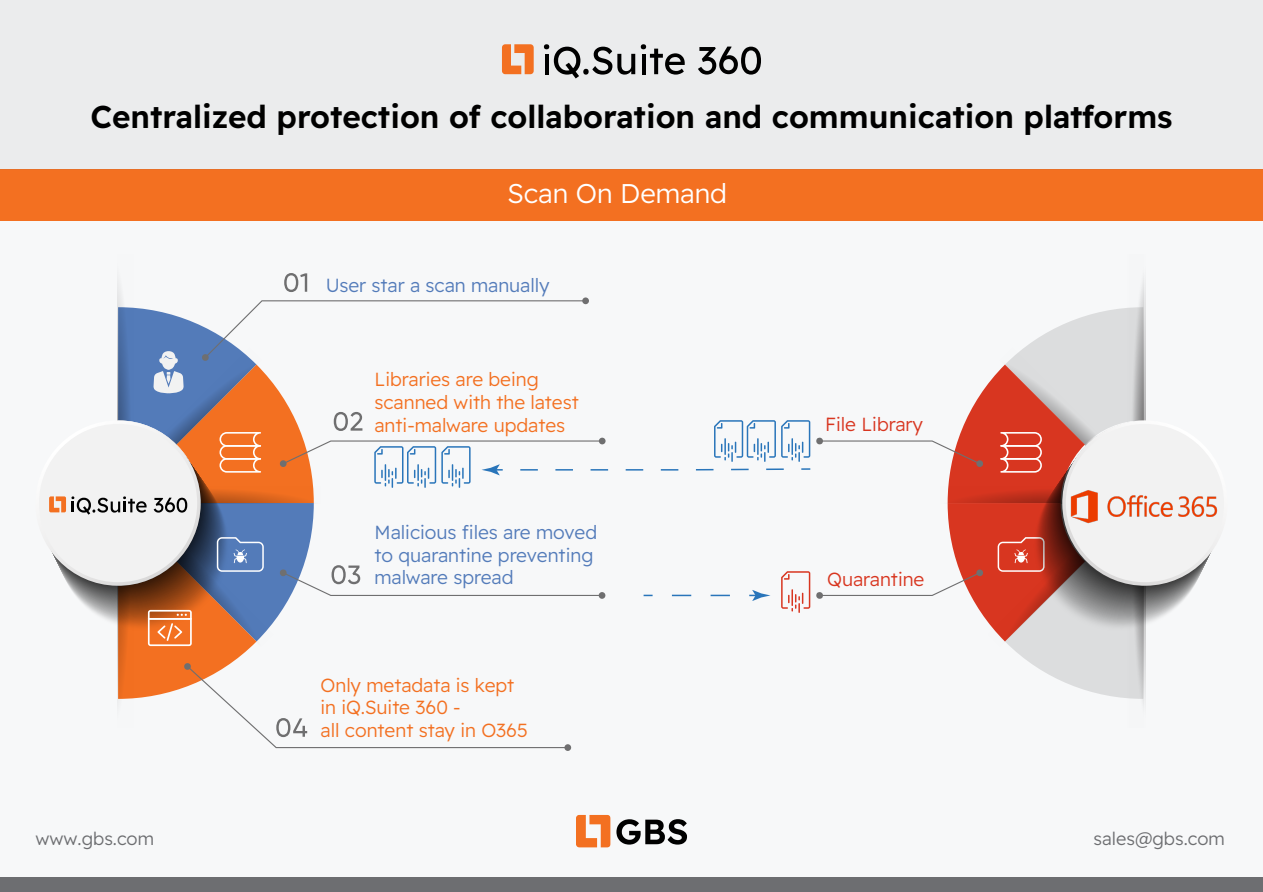
<style>
.page{position:relative;width:1263px;height:892px;background:#fff}
.page>*{position:absolute;margin:0;border:0;box-sizing:border-box;transform-origin:0 0}
.t1{font:600 31.5px "Readex Pro";color:#000}
.t2{font:300 27px "Readex Pro";color:#fff}
.t3{font:300 18.9px/22.6px "Readex Pro";color:#f37021}
.t4{font:300 18.9px/22.6px "Readex Pro";color:#2a5caa}
.t5{font:300 18.9px "Readex Pro";color:#d83620}
.t6{font:300 18px "Readex Pro";color:#6d6e71}
</style>
<div class="page">
<div style="left:0;top:0;width:1263px;height:891px;background:#f7f8f9"></div>
<div style="left:0;top:170px;width:1263px;height:51px;background:#f37021"></div>
<div style="left:0;top:0;width:1263px;height:170px;background:#ebeced"></div>
<div style="left:0;top:876px;width:1263px;height:15px;background:#6d6e71"></div>
<svg style="left:582px;top:297px;width:7px;height:7px"></svg>
<div style="left:564px;top:744px;width:7px;height:6px;background:#6f6f70;border-radius:50%"></div>
<svg style="left:284px;top:273px;width:23px;height:19px"></svg>
<svg style="left:1140px;top:278px;width:5px;height:22px"></svg>
<svg style="left:47px;top:300px;width:1171px;height:447px"></svg>
<svg style="left:544px;top:44px;width:91px;height:34px"></svg>
<svg style="left:641px;top:44px;width:44px;height:31px"></svg>
<svg style="left:698px;top:47px;width:63px;height:28px"></svg>
<svg style="left:502px;top:44px;width:32px;height:30px"></svg>
<svg style="left:576px;top:814px;width:111px;height:33px"></svg>
<h1 class="t1" style="left:90px;top:99px;width:1084px">Centralized protection of collaboration and communication platforms</h1>
<h2 class="t2" style="left:508px;top:177px;width:221px">Scan On Demand</h2>
<p class="t4" style="left:325px;top:274px;width:226px">User star a scan manually</p>
<p class="t3" style="left:374px;top:368px;width:206px">Libraries are being scanned with the latest anti-malware updates</p>
<p class="t4" style="left:374px;top:520px;width:224px">Malicious files are moved to quarantine preventing malware spread</p>
<p class="t3" style="left:321px;top:673px;width:209px">Only metadata is kept in iQ.Suite 360 -<br>all content stay in O365</p>
<p class="t5" style="left:825px;top:413px;width:100px">File Library</p>
<p class="t5" style="left:827px;top:568px;width:99px">Quarantine</p>
<p class="t6" style="left:35px;top:827px;width:120px">www.gbs.com</p>
<p class="t6" style="left:1094px;top:827px;width:133px">sales@gbs.com</p>
</div>
